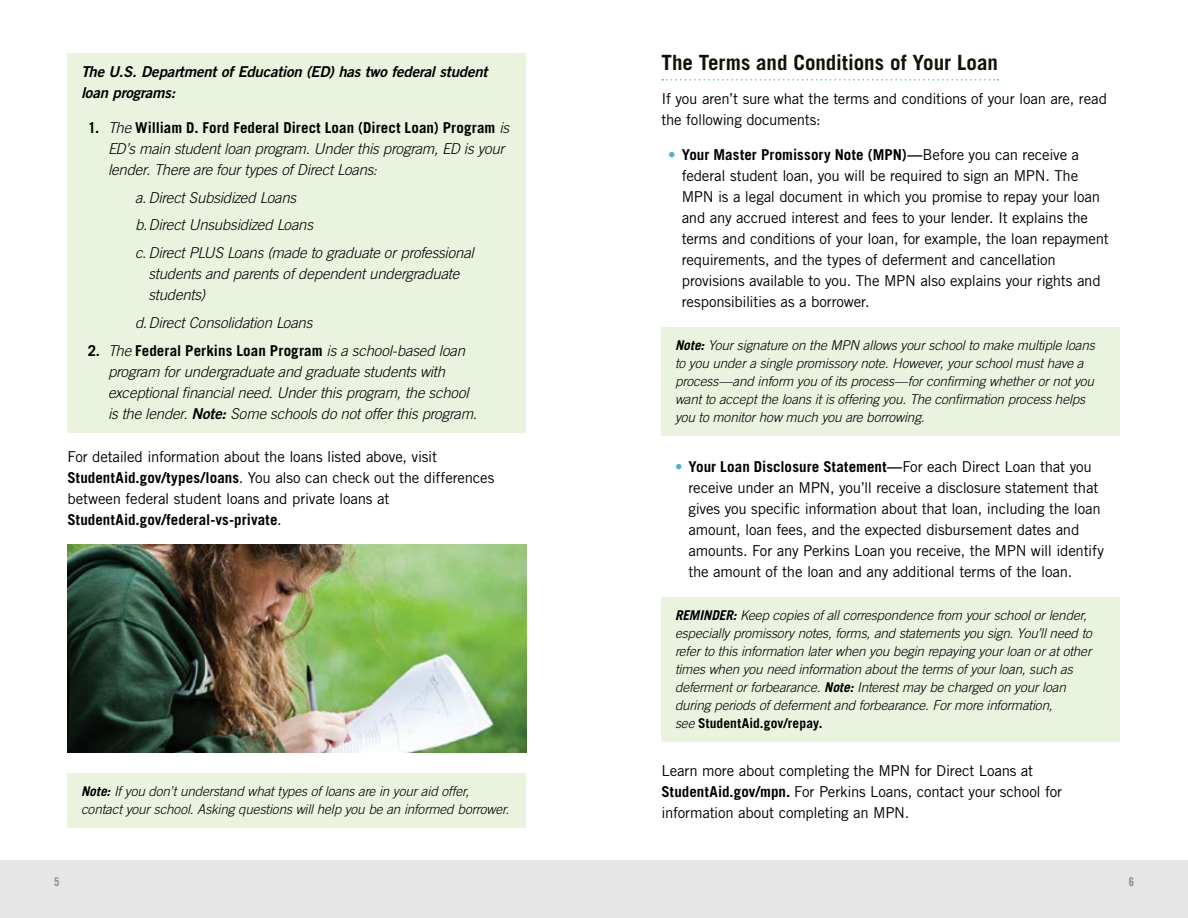
<style>
.page{position:relative;width:1188px;height:918px;background:#fff}
.page>*{position:absolute;margin:0;border:0;box-sizing:border-box;transform-origin:0 0}
.t1{font:700 21px "Trade Gothic LT Std";color:#141006}
.t2{font:15px/21px "Trade Gothic LT Std";letter-spacing:-.015em;color:#000}
.t3{font:italic 300 15px/21px "Trade Gothic LT Std";letter-spacing:-.01em;color:#000}
.t4{font:15px/21px "Trade Gothic LT Std Bd 2 Obl";letter-spacing:-.01em;color:#000}
.t5{font:italic 300 13.5px/18px "Trade Gothic LT Std";letter-spacing:-.01em;color:#000}
.t6{font:12px "Trade Gothic LT Std Bd Cn 20";color:#8b8a8e}
.s1{font-weight:700;font-style:normal}
.s2{font-family:"Trade Gothic LT Std Bd 2 Obl";font-weight:400;font-style:normal}
.s3{font-weight:700}
.s4{color:#4fb3cf}
</style>
<div class="page">
<div style="left:0;top:861px;width:1188px;height:57px;background:#e6e6e7"></div>
<svg style="left:662px;top:79px;width:336px;height:2px"></svg>
<div style="left:68px;top:53px;width:458px;height:379px;background:#eaf3de"></div>
<div style="left:68px;top:773px;width:458px;height:54px;background:#eaf3de"></div>
<img style="left:68px;top:544px;width:458px;height:208px">
<div style="left:662px;top:327px;width:458px;height:109px;background:#eaf3de"></div>
<div style="left:662px;top:597px;width:458px;height:145px;background:#eaf3de"></div>
<p class="t4" style="left:81px;top:62px;width:408px">The U.S. Department of Education (ED) has two federal student loan programs:</p>
<p class="t3" style="left:108px;top:117px;width:403px;text-indent:-20px"><span class="s1">1.</span> The <span class="s1">William D. Ford Federal Direct Loan (Direct Loan) Program</span> is<br>ED’s main student loan program. Under this program, ED is your lender. There are four types of Direct Loans:</p>
<p class="t3" style="left:135px;top:187px;width:163px">a. Direct Subsidized Loans</p>
<p class="t3" style="left:135px;top:215px;width:180px">b. Direct Unsubsidized Loans</p>
<p class="t3" style="left:148px;top:243px;width:327px;text-indent:-14px">c. Direct PLUS Loans (made to graduate or professional students and parents of dependent undergraduate students)</p>
<p class="t3" style="left:135px;top:312px;width:179px">d. Direct Consolidation Loans</p>
<p class="t3" style="left:108px;top:340px;width:371px;text-indent:-20px"><span class="s1">2.</span> The <span class="s1">Federal Perkins Loan Program</span> is a school-based loan program for undergraduate and graduate students with exceptional financial need. Under this program, the school is the lender. <span class="s2">Note:</span> Some schools do not offer this program.</p>
<p class="t2" style="left:67px;top:446px;width:429px">For detailed information about the loans listed above, visit <span class="s3">StudentAid.gov/types/loans</span>. You also can check out the differences between federal student loans and private loans at <span class="s3">StudentAid.gov/federal-vs-private</span>.</p>
<p class="t5" style="left:81px;top:782px;width:430px"><span class="s3">Note:</span> If you don’t understand what types of loans are in your aid offer, contact your school. Asking questions will help you be an informed borrower.</p>
<h3 class="t1" style="left:662px;top:49px;width:338px">The Terms and Conditions of Your Loan</h3>
<p class="t2" style="left:662px;top:88px;width:447px">If you aren’t sure what the terms and conditions of your loan are, read the following documents:</p>
<p class="t2" style="left:682px;top:144px;width:429px;text-indent:-14px"><span class="s4">•</span> <span class="s3">Your Master Promissory Note (MPN)—</span>Before you can receive a federal student loan, you will be required to sign an MPN. The MPN is a legal document in which you promise to repay your loan and any accrued interest and fees to your lender. It explains the terms and conditions of your loan, for example, the loan repayment requirements, and the types of deferment and cancellation provisions available to you. The MPN also explains your rights and responsibilities as a borrower.</p>
<p class="t5" style="left:675px;top:337px;width:421px"><span class="s3">Note:</span> Your signature on the MPN allows your school to make multiple loans to you under a single promissory note. However, your school must have a process—and inform you of its process—for confirming whether or not you want to accept the loans it is offering you. The confirmation process helps you to monitor how much you are borrowing.</p>
<p class="t2" style="left:688px;top:456px;width:417px;text-indent:-14px"><span class="s4">•</span> <span class="s3">Your Loan Disclosure Statement—</span>For each Direct Loan that you receive under an MPN, you’ll receive a disclosure statement that gives you specific information about that loan, including the loan amount, loan fees, and the expected disbursement dates and amounts. For any Perkins Loan you receive, the MPN will identify the amount of the loan and any additional terms of the loan.</p>
<p class="t5" style="left:675px;top:607px;width:418px"><span class="s3">REMINDER:</span> Keep copies of all correspondence from your school or lender, especially promissory notes, forms, and statements you sign. You’ll need to refer to this information later when you begin repaying your loan or at other times when you need information about the terms of your loan, such as deferment or forbearance. <span class="s3">Note:</span> Interest may be charged on your loan during periods of deferment and forbearance. For more information,<br>see <span class="s1">StudentAid.gov/repay.</span></p>
<p class="t2" style="left:662px;top:760px;width:402px">Learn more about completing the MPN for Direct Loans at<br><span class="s3">StudentAid.gov/mpn.</span> For Perkins Loans, contact your school for information about completing an MPN.</p>
<p class="t6" style="left:54px;top:875px;width:7px">5</p>
<p class="t6" style="left:1129px;top:875px;width:7px">6</p>
</div>
